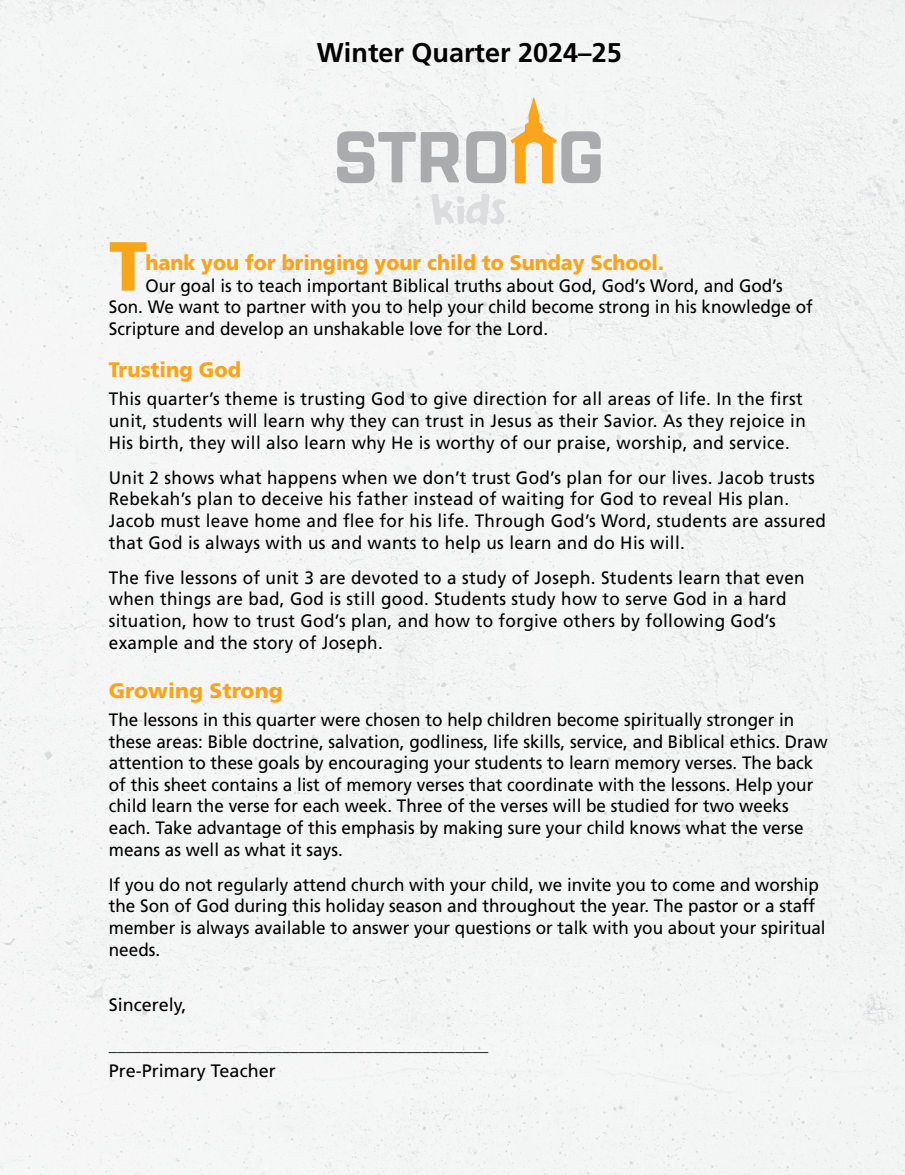
<style>
.page{position:relative;width:905px;height:1175px;background:#fff}
.page>*{position:absolute;margin:0;border:0;box-sizing:border-box;transform-origin:0 0}
.t1{font:900 69.3px "Frutiger LT Std";color:#faa41a}
.t2{font:700 27px "Frutiger LT Std";color:#000}
.t3{font:900 21px "Frutiger LT Std";color:#faa41a;scale:.93 1}
.t4{font:900 21px "Frutiger LT Std";color:#faa41a}
.t5{font:900 21px "Frutiger LT Std";color:#faa41a;scale:.95 1}
.t6{font:18px/21.6px "Frutiger LT Std";color:#000;scale:.95 1}
.t7{font:18px/21.6px "Frutiger LT Std";letter-spacing:.02em;color:#000;scale:.95 1}
.t8{font:18px "Frutiger LT Std";color:#000}
.t9{font:16.5px "Frutiger LT Std";color:#000}
</style>
<div class="page">
<div style="left:0;top:0;width:904px;height:1174px;background:#f4f5f5"></div>
<svg style="left:337px;top:131px;width:122px;height:52px"></svg>
<svg style="left:466px;top:97px;width:134px;height:86px"></svg>
<svg style="left:431px;top:193px;width:75px;height:32px"></svg>
<h2 class="t2" style="left:317px;top:37px;width:306px">Winter Quarter 2024–25</h2>
<h1 class="t1" style="left:109px;top:224px;width:40px">T</h1>
<p class="t3" style="left:145px;top:250px;width:559px">hank you for bringing your child to Sunday School.</p>
<p class="t6" style="left:109px;top:274px;width:742px;text-indent:36px">Our goal is to teach important Biblical truths about God, God’s Word, and God’s<br>Son. We want to partner with you to help your child become strong in his knowledge of<br>Scripture and develop an unshakable love for the Lord.</p>
<p class="t5" style="left:109px;top:357px;width:141px">Trusting God</p>
<p class="t7" style="left:109px;top:388px;width:735px">This quarter’s theme is trusting God to give direction for all areas of life. In the first unit, students will learn why they can trust in Jesus as their Savior. As they rejoice in<br>His birth, they will also learn why He is worthy of our praise, worship, and service.</p>
<p class="t7" style="left:109px;top:467px;width:756px">Unit 2 shows what happens when we don’t trust God’s plan for our lives. Jacob trusts Rebekah’s plan to deceive his father instead of waiting for God to reveal His plan.<br>Jacob must leave home and flee for his life. Through God’s Word, students are assured that God is always with us and wants to help us learn and do His will.</p>
<p class="t7" style="left:109px;top:567px;width:734px">The five lessons of unit 3 are devoted to a study of Joseph. Students learn that even when things are bad, God is still good. Students study how to serve God in a hard situation, how to trust God’s plan, and how to forgive others by following God’s example and the story of Joseph.</p>
<p class="t4" style="left:109px;top:677px;width:175px">Growing Strong</p>
<p class="t6" style="left:109px;top:709px;width:758px">The lessons in this quarter were chosen to help children become spiritually stronger in these areas: Bible doctrine, salvation, godliness, life skills, service, and Biblical ethics. Draw attention to these goals by encouraging your students to learn memory verses. The back of this sheet contains a list of memory verses that coordinate with the lessons. Help your child learn the verse for each week. Three of the verses will be studied for two weeks each. Take advantage of this emphasis by making sure your child knows what the verse means as well as what it says.</p>
<p class="t6" style="left:109px;top:873px;width:756px">If you do not regularly attend church with your child, we invite you to come and worship the Son of God during this holiday season and throughout the year. The pastor or a staff member is always available to answer your questions or talk with you about your spiritual needs.</p>
<p class="t8" style="left:109px;top:994px;width:79px">Sincerely,</p>
<p class="t9" style="left:109px;top:1035px;width:381px">______________________________________________</p>
<p class="t8" style="left:109px;top:1059px;width:168px">Pre-Primary Teacher</p>
</div>
